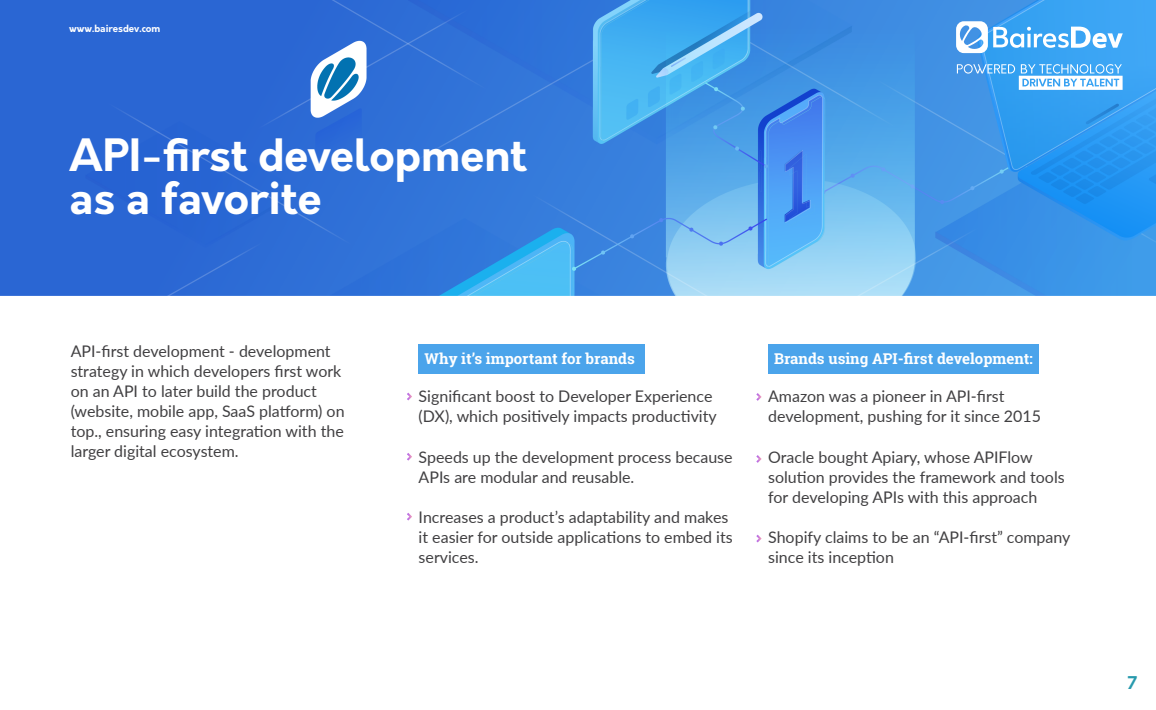
<style>
.page{position:relative;width:1156px;height:710px;background:#fff}
.page>*{position:absolute;margin:0;border:0;box-sizing:border-box;transform-origin:0 0}
.t1{font:700 43.48px/42.7px "Orkney";color:#fff}
.t2{font:700 17.16px "Orkney";color:#289aad}
.t3{font:16px/20px "Lato";color:#414042}
.t4{font:700 15.04px "Roboto Slab";color:#fff}
.t5{font:700 9.76px "Orkney";color:#fff}
</style>
<div class="page">
<img style="left:0;top:0;width:1156px;height:296px">
<div style="left:419px;top:344px;width:226px;height:30px;background:#4ba4eb"></div>
<div style="left:768px;top:344px;width:271px;height:30px;background:#4ba4eb"></div>
<svg style="left:407px;top:392px;width:5px;height:8px"></svg>
<svg style="left:407px;top:453px;width:5px;height:7px"></svg>
<svg style="left:407px;top:513px;width:5px;height:7px"></svg>
<svg style="left:756px;top:393px;width:6px;height:7px"></svg>
<svg style="left:756px;top:455px;width:6px;height:7px"></svg>
<svg style="left:756px;top:534px;width:6px;height:8px"></svg>
<svg style="left:956px;top:21px;width:167px;height:69px"></svg>
<p class="t5" style="left:69px;top:22px;width:93px">www.bairesdev.com</p>
<h1 class="t1" style="left:69px;top:135px;width:460px">API-first development as a favorite</h1>
<p class="t3" style="left:71px;top:340px;width:275px">API-first development - development strategy in which developers first work on an API to later build the product (website, mobile app, SaaS platform) on top., ensuring easy integration with the larger digital ecosystem.</p>
<p class="t4" style="left:425px;top:348px;width:212px">Why it’s important for brands</p>
<p class="t4" style="left:774px;top:348px;width:260px">Brands using API-first development:</p>
<p class="t3" style="left:419px;top:386px;width:300px">Significant boost to Developer Experience (DX), which positively impacts productivity</p>
<p class="t3" style="left:419px;top:446px;width:315px">Speeds up the development process because<br>APIs are modular and reusable.</p>
<p class="t3" style="left:419px;top:506px;width:316px">Increases a product’s adaptability and makes it easier for outside applications to embed its services.</p>
<p class="t3" style="left:768px;top:386px;width:274px">Amazon was a pioneer in API-first development, pushing for it since 2015</p>
<p class="t3" style="left:768px;top:446px;width:298px">Oracle bought Apiary, whose APIFlow solution provides the framework and tools for developing APIs with this approach</p>
<p class="t3" style="left:768px;top:526px;width:304px">Shopify claims to be an “API-first” company since its inception</p>
<p class="t2" style="left:1128px;top:671px;width:11px">7</p>
</div>
